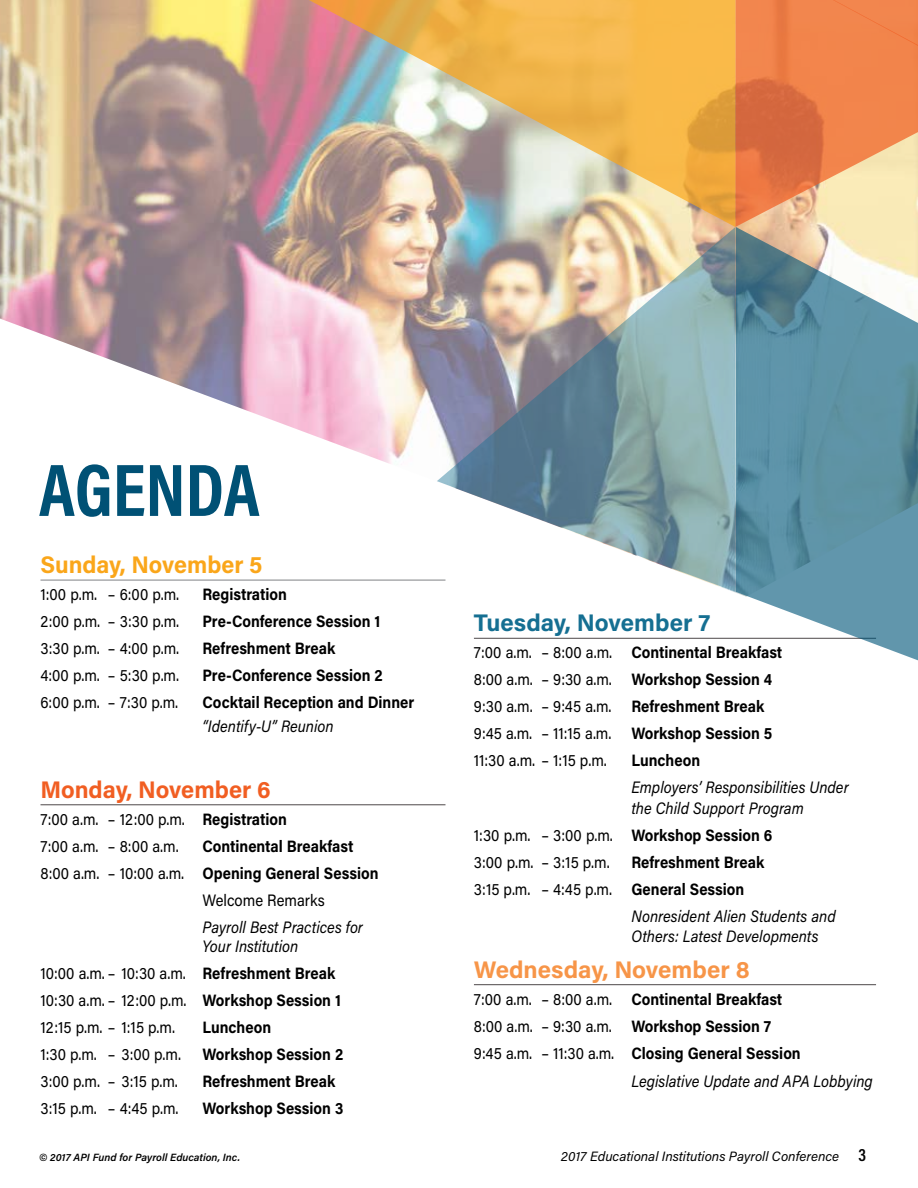
<style>
.page{position:relative;width:918px;height:1188px;background:#fff}
.page>*{position:absolute;margin:0;border:0;box-sizing:border-box;transform-origin:0 0}
.t1{font:700 75px "Acumin Pro Cond";letter-spacing:-.005em;color:#005175}
.t2{font:700 24px "Acumin Pro";color:#f79548}
.t3{font:700 24px "Acumin Pro";color:#156f92}
.t4{font:700 24px "Acumin Pro";color:#faa61a}
.t5{font:700 24px "Acumin Pro";color:#f15e22}
.t6{font:16.5px/27px "Acumin Pro";color:#000;scale:.9 1}
.t7{font:700 16.5px/27px "Acumin Pro";color:#000;scale:.9 1}
.t8{font:italic 16.5px/21px "Acumin Pro";color:#000;scale:.9 1}
.t9{font:italic 13.5px "Acumin Pro";color:#000}
.t10{font:italic 600 10.5px "Acumin Pro";color:#000}
.s1{font-weight:700}
.s2{font-weight:400}
.s3{font-family:"Acumin Pro Cond";font-weight:600;font-style:normal;font-size:18px}
</style>
<div class="page">
<hr style="left:474px;top:638px;width:402px;height:1px;background:#4d4849">
<hr style="left:474px;top:984px;width:402px;height:1px;background:#4d4849">
<img style="left:0;top:0;width:736px;height:593px">
<hr style="left:40px;top:580px;width:406px;height:1px;background:#808285">
<hr style="left:40px;top:805px;width:406px;height:1px;background:#4d4849">
<svg style="left:437px;top:328px;width:298px;height:264px"></svg>
<svg style="left:736px;top:328px;width:182px;height:333px;background:#6d9cae"></svg>
<img style="left:210px;top:0;width:708px;height:328px">
<svg style="left:735px;top:0;width:183px;height:227px;background:#ed925d"></svg>
<h1 class="t1" style="left:39px;top:441px;width:222px">AGENDA</h1>
<h2 class="t4" style="left:40px;top:548px;width:224px">Sunday, November 5</h2>
<p class="t6" style="left:40px;top:580px;width:156px">1:00 p.m. – 6:00 p.m.</p>
<p class="t7" style="left:202px;top:580px;width:95px">Registration</p>
<p class="t6" style="left:40px;top:607px;width:156px">2:00 p.m. – 3:30 p.m.</p>
<p class="t7" style="left:202px;top:607px;width:199px">Pre-Conference Session 1</p>
<p class="t6" style="left:40px;top:634px;width:156px">3:30 p.m. – 4:00 p.m.</p>
<p class="t7" style="left:202px;top:634px;width:149px">Refreshment Break</p>
<p class="t6" style="left:40px;top:661px;width:155px">4:00 p.m. – 5:30 p.m.</p>
<p class="t7" style="left:202px;top:661px;width:202px">Pre-Conference Session 2</p>
<p class="t6" style="left:40px;top:688px;width:155px">6:00 p.m. – 7:30 p.m.</p>
<p class="t7" style="left:202px;top:688px;width:237px">Cocktail Reception and Dinner</p>
<p class="t8" style="left:202px;top:715px;width:147px">“Identify-U” Reunion</p>
<h2 class="t5" style="left:40px;top:773px;width:232px">Monday, November 6</h2>
<p class="t6" style="left:40px;top:805px;width:275px">7:00 a.m. – 12:00 p.m. <span class="s1">Registration<br></span>7:00 a.m. – 8:00 a.m.</p>
<p class="t7" style="left:202px;top:832px;width:169px">Continental Breakfast</p>
<p class="t7" style="left:40px;top:859px;width:377px"><span class="s2">8:00 a.m. – 10:00 a.m.</span> Opening General Session</p>
<p class="t6" style="left:202px;top:886px;width:137px">Welcome Remarks</p>
<p class="t8" style="left:202px;top:917px;width:180px;line-height:19.5px">Payroll Best Practices for<br>Your Institution</p>
<p class="t6" style="left:40px;top:960px;width:335px">10:00 a.m. – 10:30 a.m. <span class="s1">Refreshment Break<br></span>10:30 a.m. – 12:00 p.m. <span class="s1">Workshop Session 1<br></span>12:15 p.m. – 1:15 p.m.</p>
<p class="t7" style="left:202px;top:1013px;width:78px">Luncheon</p>
<p class="t6" style="left:40px;top:1040px;width:158px">1:30 p.m. – 3:00 p.m.</p>
<p class="t7" style="left:202px;top:1040px;width:158px">Workshop Session 2</p>
<p class="t6" style="left:40px;top:1067px;width:154px">3:00 p.m. – 3:15 p.m.</p>
<p class="t7" style="left:202px;top:1067px;width:149px">Refreshment Break</p>
<p class="t6" style="left:40px;top:1094px;width:155px">3:15 p.m. – 4:45 p.m.</p>
<p class="t7" style="left:202px;top:1094px;width:158px">Workshop Session 3</p>
<p class="t10" style="left:39px;top:1150px;width:202px">© 2017 API Fund for Payroll Education, Inc.</p>
<h2 class="t3" style="left:474px;top:606px;width:238px">Tuesday, November 7</h2>
<p class="t6" style="left:474px;top:639px;width:344px">7:00 a.m. – 8:00 a.m. <span class="s1">Continental Breakfast </span>8:00 a.m. – 9:30 a.m. <span class="s1">Workshop Session 4<br></span>9:30 a.m. – 9:45 a.m. <span class="s1">Refreshment Break </span>9:45 a.m. – 11:15 a.m. <span class="s1">Workshop Session 5<br></span>11:30 a.m. – 1:15 p.m.</p>
<p class="t7" style="left:631px;top:746px;width:78px">Luncheon</p>
<p class="t8" style="left:631px;top:776px;width:243px">Employers’ Responsibilities Under the Child Support Program</p>
<p class="t6" style="left:474px;top:821px;width:333px">1:30 p.m. – 3:00 p.m. <span class="s1">Workshop Session 6<br></span>3:00 p.m. – 3:15 p.m.</p>
<p class="t7" style="left:631px;top:848px;width:149px">Refreshment Break</p>
<p class="t6" style="left:474px;top:875px;width:302px">3:15 p.m. – 4:45 p.m. <span class="s1">General Session</span></p>
<p class="t8" style="left:631px;top:905px;width:229px">Nonresident Alien Students and</p>
<p class="t8" style="left:631px;top:925px;width:209px">Others: Latest Developments</p>
<h2 class="t2" style="left:474px;top:953px;width:277px">Wednesday, November 8</h2>
<p class="t7" style="left:474px;top:985px;width:365px"><span class="s2">7:00 a.m. – 8:00 a.m.</span> Continental Breakfast<br><span class="s2">8:00 a.m. – 9:30 a.m.</span> Workshop Session 7<br><span class="s2">9:45 a.m. – 11:30 a.m.</span> Closing General Session</p>
<p class="t8" style="left:631px;top:1070px;width:270px">Legislative Update and APA Lobbying</p>
<p class="t9" style="left:561px;top:1147px;width:306px">2017 Educational Institutions Payroll Conference <span class="s3">3</span></p>
</div>
